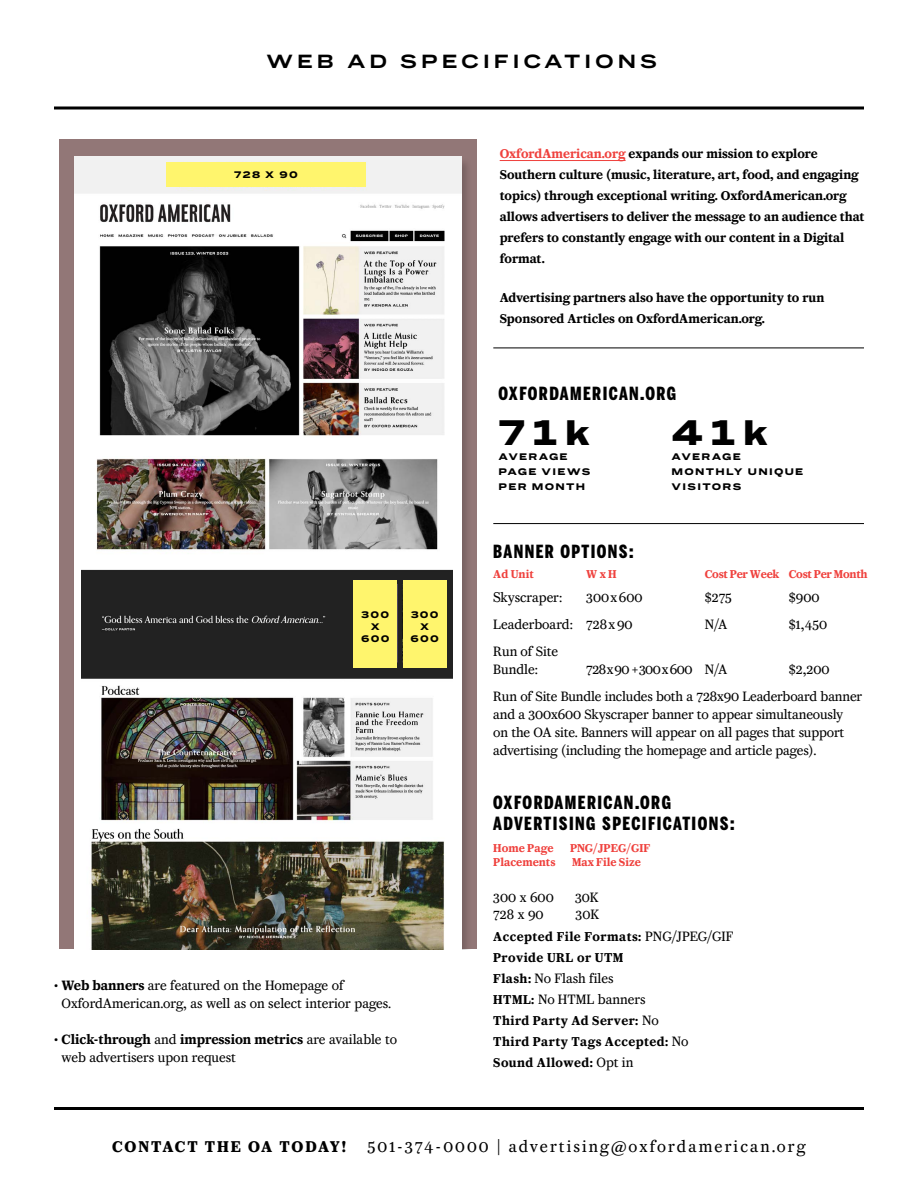
<style>
.page{position:relative;width:918px;height:1188px;background:#fff}
.page>*{position:absolute;margin:0;border:0;box-sizing:border-box;transform-origin:0 0}
.t1{font:900 33.45px "Benton Sans Wide";letter-spacing:.225em;color:#000}
.t2{font:900 18px/21px "Benton Sans Compressed";letter-spacing:.08em;color:#000}
.t3{font:700 18px "Benton Sans Wide";letter-spacing:.22em;color:#000}
.t4{font:17.25px "Caponi Text";letter-spacing:.12em;color:#000}
.t5{font:14.25px/18px "Caponi Text";letter-spacing:-.005em;color:#000}
.t6{font:14.25px "Caponi Text";letter-spacing:-.035em;color:#000}
.t7{font:600 13.5px/21px "Caponi Text";color:#000}
.t8{font:600 13.5px/21px "Caponi Text";letter-spacing:.03em;color:#000}
.t9{font:600 12px "Caponi Text";color:#ef413d}
.t10{font:600 12px "Caponi Text";letter-spacing:-.02em;color:#ef413d}
.t11{font:900 9px/15px "Benton Sans Wide";letter-spacing:.14em;color:#000}
.s1{font-weight:600}
.s2{color:#ef413d}
.s3{font-size:15px}
.s4{font-weight:400;font-size:14.25px}
.s5{font-weight:600;font-size:13.5px}
.s6{font-weight:700;font-size:16.35px}
</style>
<div class="page">
<div style="left:59px;top:140px;width:418px;height:810px;background:#927777"></div>
<div style="left:72px;top:157px;width:400px;height:793px;background:#000;opacity:.2"></div>
<div style="left:74px;top:156px;width:388px;height:794px;background:#fff"></div>
<img style="left:74px;top:156px;width:388px;height:280px">
<hr style="left:500px;top:160px;width:126px;height:1px;background:#ef413d">
<hr style="left:493px;top:523px;width:371px;height:1px;background:#000">
<hr style="left:493px;top:348px;width:371px;height:1px;background:#000">
<img style="left:82px;top:458px;width:370px;height:228px">
<img style="left:101px;top:686px;width:332px;height:137px">
<img style="left:91px;top:828px;width:354px;height:122px">
<div style="left:94px;top:573px;width:358px;height:101px;background:#222"></div>
<svg style="left:54px;top:106px;width:810px;height:4px;background:#3f3f3f"></svg>
<hr style="left:54px;top:1107px;width:810px;height:3px;background:#000">
<div style="left:166px;top:162px;width:200px;height:25px;background:#fff56d"></div>
<div style="left:403px;top:580px;width:44px;height:88px;background:#fff56d"></div>
<div style="left:353px;top:580px;width:44px;height:88px;background:#fff56d"></div>
<p class="t3" style="left:266px;top:50px;width:393px">WEB AD SPECIFICATIONS</p>
<p class="t11" style="left:234px;top:167px;width:65px">728 X 90</p>
<p class="t11" style="left:361px;top:609px;width:30px;line-height:12px;text-align:center">300<br>X<br>600</p>
<p class="t11" style="left:411px;top:609px;width:30px;line-height:12px;text-align:center">300<br>X<br>600</p>
<p class="t5" style="left:62px;top:975px;width:331px;text-indent:-8px">• <span class="s1">Web banners</span> are featured on the Homepage of<br>OxfordAmerican.org, as well as on select interior pages.</p>
<p class="t5" style="left:62px;top:1029px;width:337px;text-indent:-8px">• <span class="s1">Click-through</span> and <span class="s1">impression metrics</span> are available to web advertisers upon request</p>
<p class="t7" style="left:500px;top:142px;width:366px"><span class="s2">OxfordAmerican.org</span> expands our mission to explore Southern culture (music, literature, art, food, and engaging topics) through exceptional writing. OxfordAmerican.org allows advertisers to deliver the message to an audience that prefers to constantly engage with our content in a Digital format.</p>
<p class="t7" style="left:500px;top:286px;width:326px">Advertising partners also have the opportunity to run<br>Sponsored Articles on OxfordAmerican.org.</p>
<p class="t2" style="left:499px;top:384px;width:179px">OXFORDAMERICAN.ORG</p>
<h1 class="t1" style="left:499px;top:411px;width:93px">71k</h1>
<p class="t11" style="left:499px;top:449px;width:93px">AVERAGE<br>PAGE VIEWS<br>PER MONTH</p>
<h1 class="t1" style="left:672px;top:411px;width:98px">41k</h1>
<p class="t11" style="left:672px;top:449px;width:133px">AVERAGE<br>MONTHLY UNIQUE<br>VISITORS</p>
<p class="t2" style="left:493px;top:541px;width:142px">BANNER OPTIONS:</p>
<p class="t9" style="left:493px;top:564px;width:42px">Ad Unit</p>
<p class="t9" style="left:586px;top:564px;width:32px">W x H</p>
<p class="t10" style="left:705px;top:564px;width:164px">Cost Per Week Cost Per Month</p>
<p class="t5" style="left:493px;top:587px;width:70px"><span class="s3">S</span>kyscraper:</p>
<p class="t5" style="left:586px;top:587px;width:58px">300x600</p>
<p class="t5" style="left:705px;top:587px;width:29px">$275</p>
<p class="t5" style="left:789px;top:587px;width:32px">$900</p>
<p class="t5" style="left:493px;top:614px;width:141px">Leaderboard: 728x90</p>
<p class="t5" style="left:705px;top:614px;width:24px">N/A</p>
<p class="t5" style="left:789px;top:614px;width:40px">$1,450</p>
<p class="t5" style="left:493px;top:641px;width:66px">Run of Site<br>Bundle:</p>
<p class="t6" style="left:586px;top:658px;width:143px">728x90 +300x600 N/A</p>
<p class="t5" style="left:493px;top:654px;width:370px;line-height:27px;text-indent:296px">$2,200<br>Run of Site Bundle includes both a 728x90 Leaderboard banner</p>
<p class="t5" style="left:493px;top:704px;width:353px;text-align:justify">and a 300x600 Skyscraper banner to appear simultaneously on the OA site. Banners will appear on all pages that support advertising (including the homepage and article pages).</p>
<p class="t2" style="left:493px;top:792px;width:243px">OXFORDAMERICAN.ORG<br>ADVERTISING SPECIFICATIONS:</p>
<p class="t9" style="left:493px;top:838px;width:62px">Home Page</p>
<p class="t9" style="left:570px;top:838px;width:82px">PNG/JPEG/GIF</p>
<p class="t9" style="left:493px;top:852px;width:64px">Placements</p>
<p class="t9" style="left:572px;top:852px;width:70px">Max File Size</p>
<p class="t5" style="left:493px;top:887px;width:62px">300 x 600</p>
<p class="t5" style="left:575px;top:887px;width:25px">30K</p>
<p class="t5" style="left:493px;top:905px;width:52px">728 x 90</p>
<p class="t5" style="left:576px;top:905px;width:25px">30K</p>
<p class="t8" style="left:493px;top:924px;width:242px">Accepted File Formats: <span class="s4">PNG/JPEG/GIF<br></span>Provide URL or UTM</p>
<p class="t5" style="left:493px;top:966px;width:154px;line-height:21px"><span class="s5">Flash:</span> No Flash files<br><span class="s5">HTML:</span> No HTML banners</p>
<p class="t8" style="left:493px;top:1008px;width:197px">Third Party Ad Server: <span class="s4">No<br></span>Third Party Tags Accepted: <span class="s4">No<br></span>Sound Allowed: <span class="s4">Opt in</span></p>
<p class="t4" style="left:112px;top:1133px;width:695px"><span class="s6">CONTACT THE OA TODAY!</span> 501-374-0000 | advertising@oxfordamerican.org</p>
</div>
